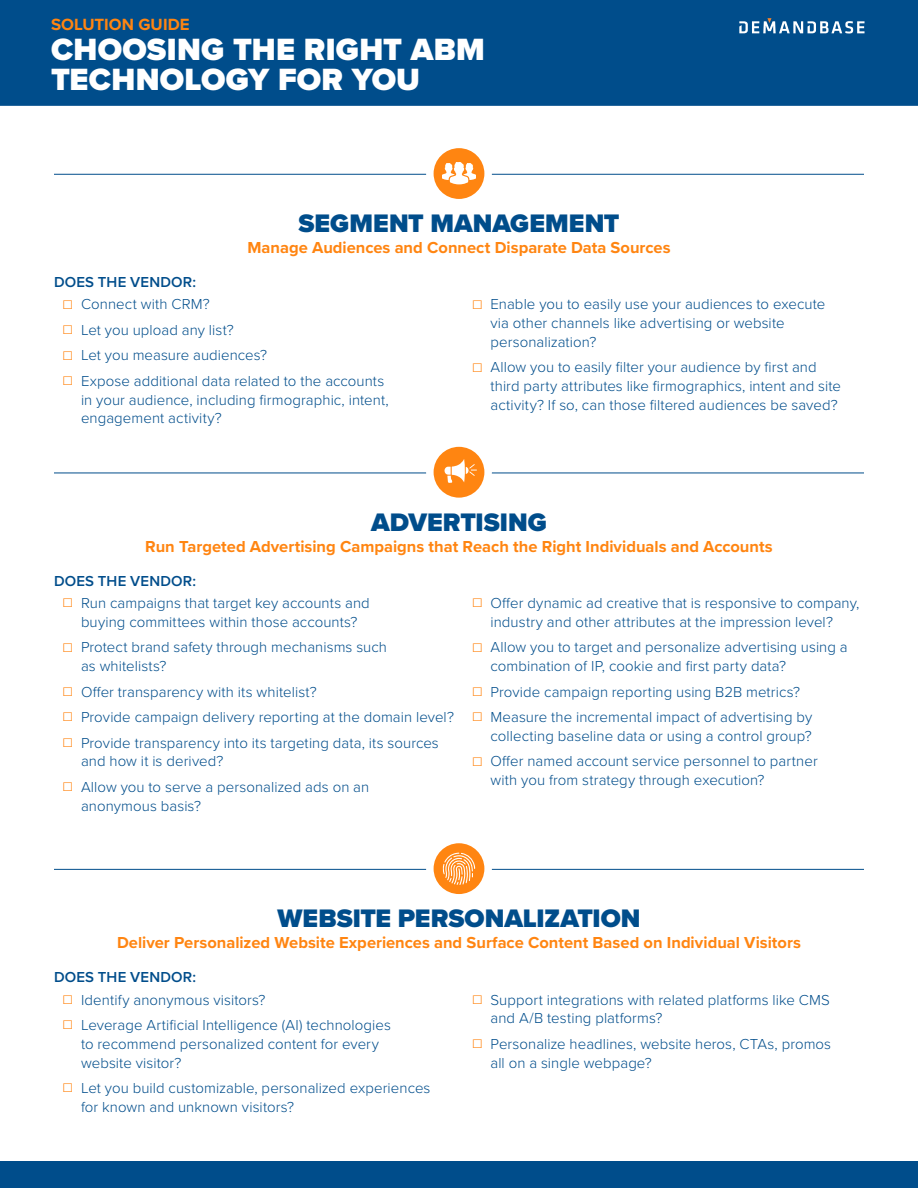
<style>
.page{position:relative;width:918px;height:1188px;background:#fff}
.page>*{position:absolute;margin:0;border:0;box-sizing:border-box;transform-origin:0 0}
.t1{font:900 31.95px/30px "Proxima Nova";letter-spacing:.01em;color:#fff}
.t2{font:900 26.25px "Proxima Nova";color:#004d8b}
.t3{font:700 16.8px "Proxima Nova";letter-spacing:.005em;color:#ff8511}
.t4{font:700 16.5px "Proxima Nova";color:#ff8511}
.t5{font:300 15px/18.8px "Proxima Nova";letter-spacing:.005em;color:#004d8b}
.s1{font-weight:600}
.s2{color:#ff8511}
</style>
<div class="page">
<hr style="left:54px;top:174px;width:810px;height:1px;background:#004d8b">
<svg style="left:430px;top:144px;width:58px;height:59px"></svg>
<div style="left:426px;top:141px;width:66px;height:65px;border:8px solid #fff;border-radius:50%"></div>
<svg style="left:443px;top:162px;width:32px;height:22px"></svg>
<hr style="left:54px;top:473px;width:810px;height:1px;background:#004d8b">
<svg style="left:430px;top:443px;width:58px;height:58px"></svg>
<div style="left:426px;top:439px;width:66px;height:66px;border:8px solid #fff;border-radius:50%"></div>
<svg style="left:445px;top:459px;width:32px;height:24px"></svg>
<hr style="left:54px;top:869px;width:810px;height:1px;background:#004d8b">
<svg style="left:430px;top:839px;width:58px;height:59px"></svg>
<div style="left:426px;top:836px;width:66px;height:66px;border:8px solid #fff;border-radius:50%"></div>
<svg style="left:443px;top:853px;width:32px;height:32px"></svg>
<div style="left:0;top:1px;width:918px;height:104px;background:#004d8b"></div>
<div style="left:0;top:0;width:918px;height:106px;border:2px solid #004d8b"></div>
<div style="left:0;top:1162px;width:918px;height:25px;background:#004d8b"></div>
<div style="left:0;top:1161px;width:918px;height:27px;border:2px solid #004d8b"></div>
<svg style="left:739px;top:18px;width:126px;height:16px"></svg>
<p class="t3" style="left:51px;top:11px;width:140px">SOLUTION GUIDE</p>
<h1 class="t1" style="left:51px;top:34px;width:435px">CHOOSING THE RIGHT ABM<br>TECHNOLOGY FOR YOU</h1>
<h2 class="t2" style="left:298px;top:204px;width:323px">SEGMENT MANAGEMENT</h2>
<p class="t4" style="left:247px;top:235px;width:425px">Manage Audiences and Connect Disparate Data Sources</p>
<p class="t5" style="left:63px;top:270px;width:149px;line-height:22.5px;text-indent:-9px"><span class="s1">DOES THE VENDOR:<br></span><span class="s2">☐</span> Connect with CRM?</p>
<p class="t5" style="left:63px;top:316px;width:323px;line-height:25.5px"><span class="s2">☐</span> Let you upload any list?<br><span class="s2">☐</span> Let you measure audiences?<br><span class="s2">☐</span> Expose additional data related to the accounts</p>
<p class="t5" style="left:81px;top:390px;width:309px">in your audience, including firmographic, intent, engagement activity?</p>
<p class="t5" style="left:490px;top:294px;width:336px;text-indent:-18px"><span class="s2">☐</span> Enable you to easily use your audiences to execute via other channels like advertising or website personalization?</p>
<p class="t5" style="left:490px;top:357px;width:352px;text-indent:-18px"><span class="s2">☐</span> Allow you to easily filter your audience by first and third party attributes like firmographics, intent and site activity? If so, can those filtered audiences be saved?</p>
<h2 class="t2" style="left:371px;top:502px;width:177px">ADVERTISING</h2>
<p class="t4" style="left:145px;top:534px;width:629px">Run Targeted Advertising Campaigns that Reach the Right Individuals and Accounts</p>
<p class="t5" style="left:63px;top:569px;width:308px;line-height:22.5px;text-indent:-9px"><span class="s1">DOES THE VENDOR:<br></span><span class="s2">☐</span> Run campaigns that target key accounts and</p>
<p class="t5" style="left:63px;top:608px;width:326px;line-height:25.5px;text-indent:18px">buying committees within those accounts?<br><span class="s2">☐</span> Protect brand safety through mechanisms such</p>
<p class="t5" style="left:63px;top:653px;width:393px;line-height:25.5px;text-indent:18px">as whitelists?<br><span class="s2">☐</span> Offer transparency with its whitelist?<br><span class="s2">☐</span> Provide campaign delivery reporting at the domain level? <span class="s2">☐</span> Provide transparency into its targeting data, its sources</p>
<p class="t5" style="left:63px;top:748px;width:308px;line-height:25.5px;text-indent:18px">and how it is derived?<br><span class="s2">☐</span> Allow you to serve a personalized ads on an</p>
<p class="t5" style="left:81px;top:795px;width:121px">anonymous basis?</p>
<p class="t5" style="left:472px;top:593px;width:389px;text-align:center"><span class="s2">☐</span> Offer dynamic ad creative that is responsive to company, industry and other attributes at the impression level?</p>
<p class="t5" style="left:490px;top:637px;width:359px;text-indent:-18px"><span class="s2">☐</span> Allow you to target and personalize advertising using a combination of IP, cookie and first party data?</p>
<p class="t5" style="left:472px;top:678px;width:341px;line-height:25.5px"><span class="s2">☐</span> Provide campaign reporting using B2B metrics? <span class="s2">☐</span> Measure the incremental impact of advertising by</p>
<p class="t5" style="left:472px;top:722px;width:347px;line-height:25.5px;text-indent:18px">collecting baseline data or using a control group? <span class="s2">☐</span> Offer named account service personnel to partner</p>
<p class="t5" style="left:490px;top:770px;width:276px">with you from strategy through execution?</p>
<h2 class="t2" style="left:278px;top:899px;width:364px">WEBSITE PERSONALIZATION</h2>
<p class="t4" style="left:117px;top:931px;width:685px">Deliver Personalized Website Experiences and Surface Content Based on Individual Visitors</p>
<p class="t5" style="left:63px;top:965px;width:204px;line-height:22.5px;text-indent:-9px"><span class="s1">DOES THE VENDOR:<br></span><span class="s2">☐</span> Identify anonymous visitors?</p>
<p class="t5" style="left:81px;top:1015px;width:311px;text-indent:-18px"><span class="s2">☐</span> Leverage Artificial Intelligence (AI) technologies to recommend personalized content for every website visitor?</p>
<p class="t5" style="left:81px;top:1078px;width:351px;text-indent:-18px"><span class="s2">☐</span> Let you build customizable, personalized experiences for known and unknown visitors?</p>
<p class="t5" style="left:490px;top:989px;width:341px;text-indent:-18px"><span class="s2">☐</span> Support integrations with related platforms like CMS and A/B testing platforms?</p>
<p class="t5" style="left:490px;top:1034px;width:342px;text-indent:-18px"><span class="s2">☐</span> Personalize headlines, website heros, CTAs, promos all on a single webpage?</p>
</div>
